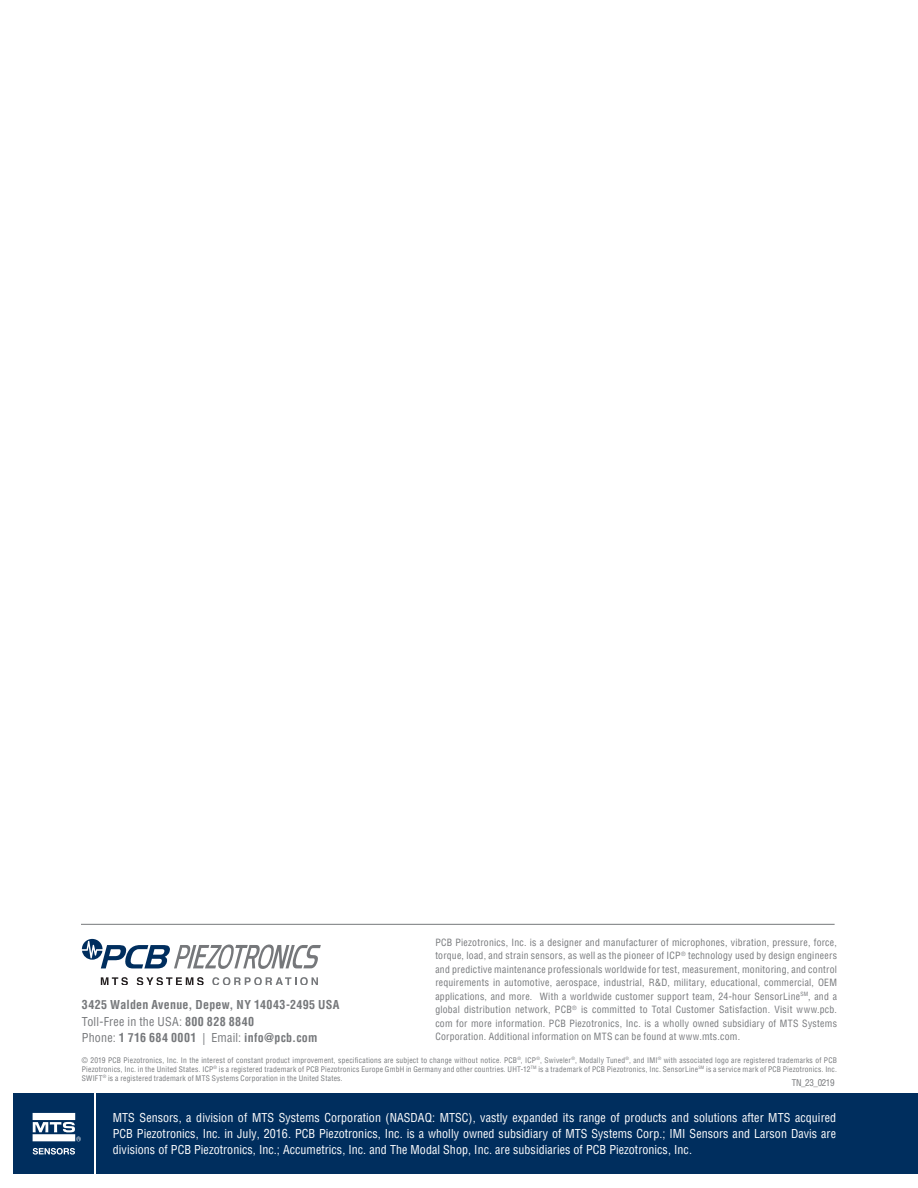
<style>
.page{position:relative;width:918px;height:1188px;background:#fff}
.page>*{position:absolute;margin:0;border:0;box-sizing:border-box;transform-origin:0 0}
.t1{font:condensed 12px/16px "Helvetica LT Pro";letter-spacing:.005em;color:#fff;text-align:justify}
.t2{font:700 condensed 12px/16.5px "Helvetica LT Pro";letter-spacing:.025em;color:#76787b}
.t3{font:condensed 9.75px/13.5px "Helvetica LT Pro";letter-spacing:.03em;color:#76787b;text-align:justify}
.t4{font:condensed 9px "Helvetica LT Pro";letter-spacing:-.04em;color:#76787b}
.t5{font:condensed 7.5px/9px "Helvetica LT Pro";letter-spacing:.03em;color:#76787b;text-align:justify}
.s1{font-weight:400}
</style>
<div class="page">
<div style="left:96px;top:1094px;width:822px;height:80px;background:#002e5e"></div>
<div style="left:13px;top:1094px;width:81px;height:80px;background:#002e5e"></div>
<svg style="left:33px;top:1113px;width:48px;height:28px"></svg>
<svg style="left:33px;top:1148px;width:42px;height:7px"></svg>
<svg style="left:82px;top:939px;width:239px;height:30px"></svg>
<svg style="left:101px;top:977px;width:27px;height:8px"></svg>
<svg style="left:137px;top:977px;width:67px;height:8px"></svg>
<svg style="left:212px;top:977px;width:106px;height:8px"></svg>
<hr style="left:81px;top:924px;width:754px;height:1px;background:#76787b">
<p class="t3" style="left:435px;top:935px;width:403px">PCB Piezotronics, Inc. is a designer and manufacturer of microphones, vibration, pressure, force, torque, load, and strain sensors, as well as the pioneer of ICP<sup>®</sup> technology used by design engineers and predictive maintenance professionals worldwide for test, measurement, monitoring, and control requirements in automotive, aerospace, industrial, R&amp;D, military, educational, commercial, OEM applications, and more. With a worldwide customer support team, 24-hour SensorLine<sup>SM</sup>, and a global distribution network, PCB<sup>®</sup> is committed to Total Customer Satisfaction. Visit www.pcb. com for more information. PCB Piezotronics, Inc. is a wholly owned subsidiary of MTS Systems Corporation. Additional information on MTS can be found at www.mts.com.</p>
<p class="t5" style="left:82px;top:1055px;width:757px">© 2019 PCB Piezotronics, Inc. In the interest of constant product improvement, specifications are subject to change without notice. PCB<sup>®</sup>, ICP<sup>®</sup>, Swiveler<sup>®</sup>, Modally Tuned<sup>®</sup>, and IMI<sup>®</sup> with associated logo are registered trademarks of PCB Piezotronics, Inc. in the United States. ICP<sup>®</sup> is a registered trademark of PCB Piezotronics Europe GmbH in Germany and other countries. UHT-12<sup>TM</sup> is a trademark of PCB Piezotronics, Inc. SensorLine<sup>SM</sup> is a service mark of PCB Piezotronics. Inc.<br>SWIFT<sup>®</sup> is a registered trademark of MTS Systems Corporation in the United States.</p>
<p class="t2" style="left:82px;top:996px;width:259px">3425 Walden Avenue, Depew, NY 14043-2495 USA<br><span class="s1">Toll-Free in the USA:</span> 800 828 8840<br><span class="s1">Phone:</span> 1 716 684 0001 <span class="s1">| Email:</span> info@pcb.com</p>
<p class="t4" style="left:792px;top:1077px;width:44px">TN_23_0219</p>
<p class="t1" style="left:113px;top:1109px;width:725px">MTS Sensors, a division of MTS Systems Corporation (NASDAQ: MTSC), vastly expanded its range of products and solutions after MTS acquired PCB Piezotronics, Inc. in July, 2016. PCB Piezotronics, Inc. is a wholly owned subsidiary of MTS Systems Corp.; IMI Sensors and Larson Davis are divisions of PCB Piezotronics, Inc.; Accumetrics, Inc. and The Modal Shop, Inc. are subsidiaries of PCB Piezotronics, Inc.</p>
</div>
